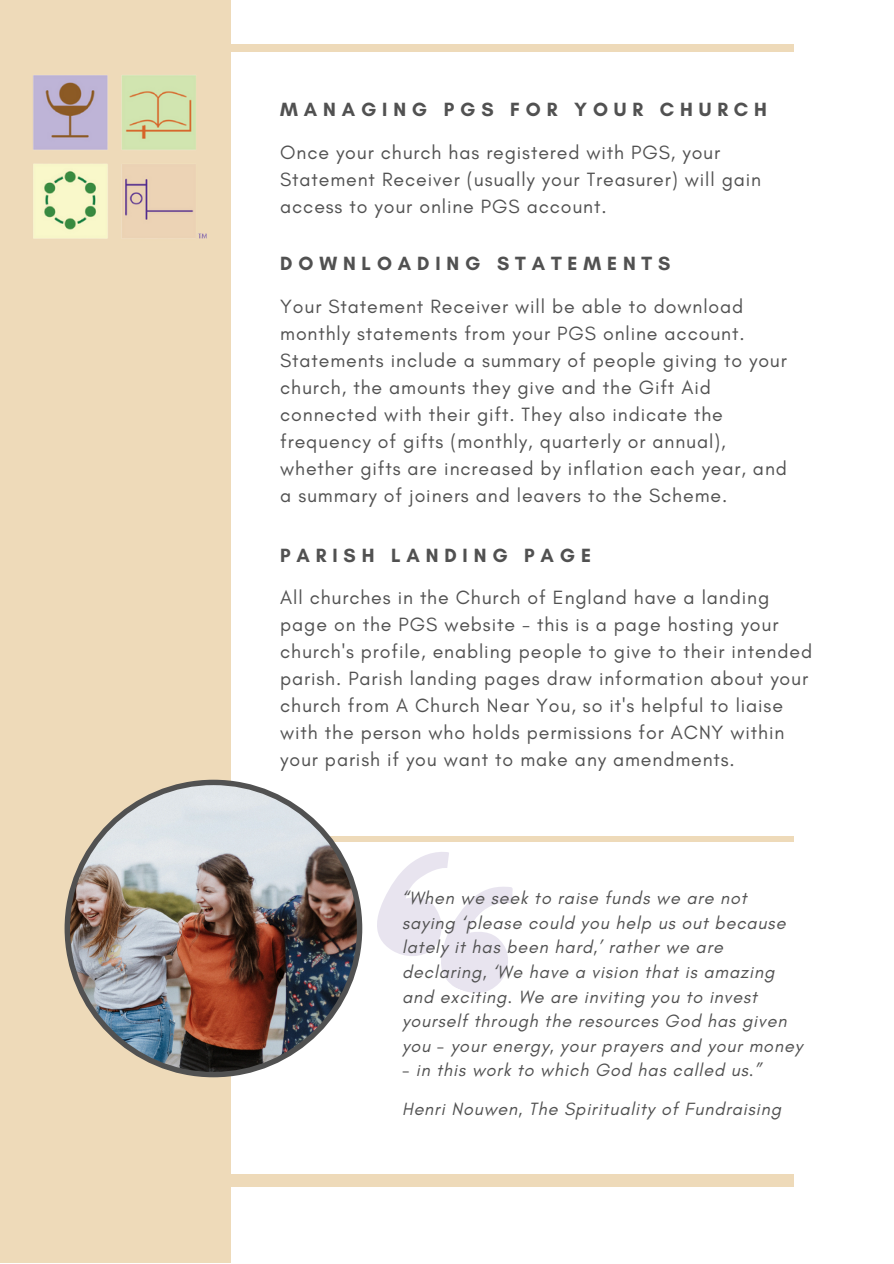
<style>
.page{position:relative;width:894px;height:1264px;background:#fff}
.page>*{position:absolute;margin:0;border:0;box-sizing:border-box;transform-origin:0 0}
.t1{font:19.5px/27px "Glacial Indifference";letter-spacing:.045em;color:#515151}
.t2{font:700 19.5px "Glacial Indifference";letter-spacing:.3em;color:#515151}
.t3{font:italic 18px/24.6px "Glacial Indifference";letter-spacing:.045em;color:#515151}
</style>
<div class="page">
<div style="left:0;top:0;width:230px;height:1263px;background:#eedab9"></div>
<div style="left:220px;top:44px;width:573px;height:8px;background:#eedab9"></div>
<div style="left:205px;top:1174px;width:589px;height:12px;background:#eedab9"></div>
<div style="left:205px;top:836px;width:589px;height:5px;background:#eedab9"></div>
<img style="left:65px;top:779px;width:297px;height:298px">
<svg style="left:365px;top:841px;width:174px;height:152px"></svg>
<img style="left:33px;top:75px;width:174px;height:164px">
<p class="t2" style="left:280px;top:98px;width:488px">MANAGING PGS FOR YOUR CHURCH</p>
<h1 class="t1" style="left:280px;top:138px;width:482px">Once your church has registered with PGS, your<br>Statement Receiver (usually your Treasurer) will gain access to your online PGS account.</h1>
<p class="t2" style="left:280px;top:252px;width:391px">DOWNLOADING STATEMENTS</p>
<h1 class="t1" style="left:280px;top:292px;width:508px">Your Statement Receiver will be able to download monthly statements from your PGS online account.<br>Statements include a summary of people giving to your church, the amounts they give and the Gift Aid connected with their gift. They also indicate the frequency of gifts (monthly, quarterly or annual), whether gifts are increased by inflation each year, and a summary of joiners and leavers to the Scheme.</h1>
<p class="t2" style="left:280px;top:543px;width:312px">PARISH LANDING PAGE</p>
<p class="t1" style="left:280px;top:584px;width:533px">All churches in the Church of England have a landing page on the PGS website - this is a page hosting your church's profile, enabling people to give to their intended parish. Parish landing pages draw information about your church from A Church Near You, so it's helpful to liaise with the person who holds permissions for ACNY within your parish if you want to make any amendments.</p>
<p class="t3" style="left:402px;top:885px;width:401px">“When we seek to raise funds we are not saying ‘please could you help us out because lately it has been hard,’ rather we are declaring, ‘We have a vision that is amazing and exciting. We are inviting you to invest yourself through the resources God has given you - your energy, your prayers and your money</p>
<p class="t3" style="left:402px;top:1057px;width:360px">- in this work to which God has called us.”</p>
<p class="t3" style="left:402px;top:1096px;width:380px">Henri Nouwen, The Spirituality of Fundraising</p>
</div>
